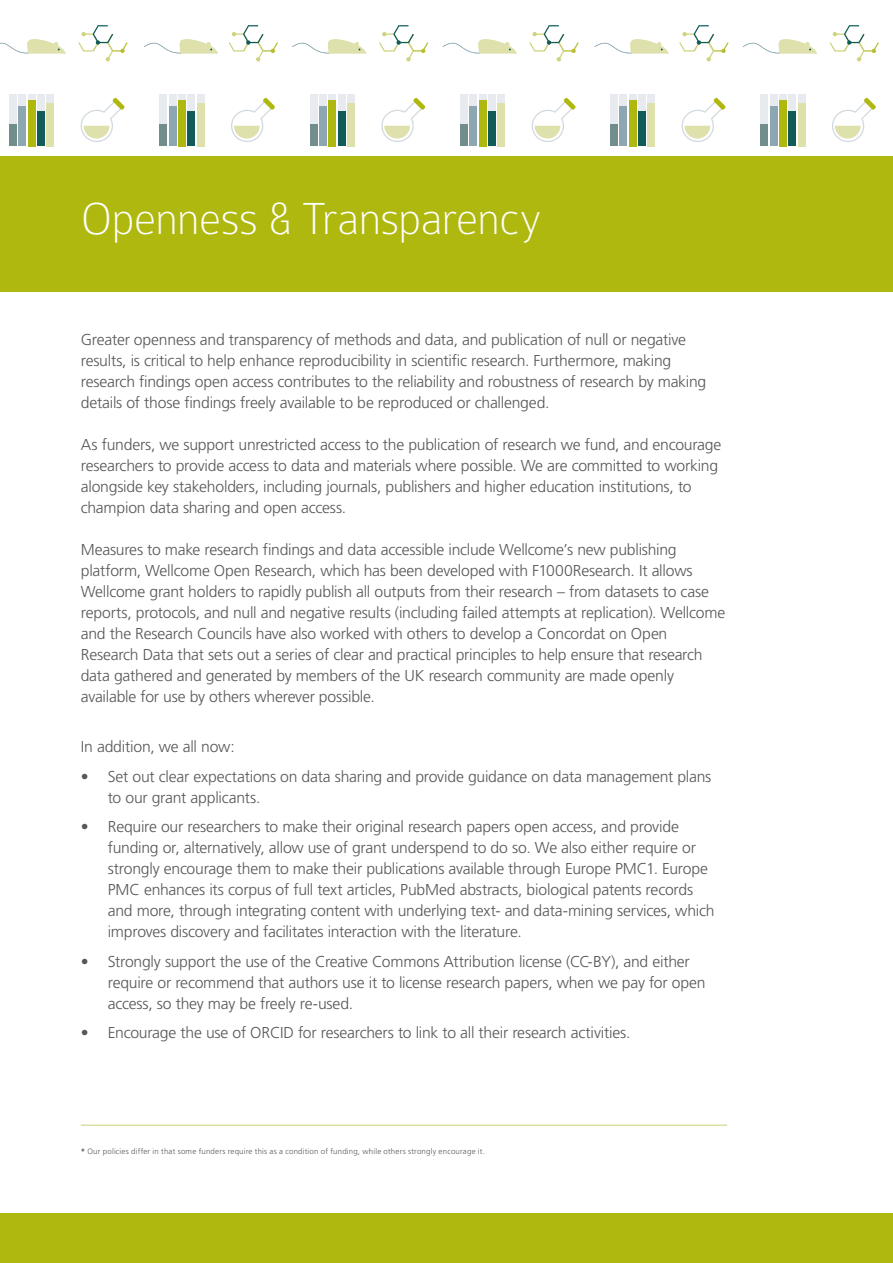
<style>
.page{position:relative;width:893px;height:1263px;background:#fff}
.page>*{position:absolute;margin:0;border:0;box-sizing:border-box;transform-origin:0 0}
.t1{font:100 48px "Colaborate";letter-spacing:-.015em;color:#fff}
.t2{font:300 15.75px/21px "Frutiger";letter-spacing:-.015em;color:#575756}
.t3{font:300 7.8px "Frutiger";letter-spacing:.025em;color:#575756}
.s1{font-weight:700}
</style>
<div class="page">
<div style="left:0;top:157px;width:893px;height:135px;background:#afb80f"></div>
<div style="left:0;top:1213px;width:893px;height:50px;background:#afb80f"></div>
<svg style="left:78px;top:25px;width:50px;height:36px"></svg>
<svg style="left:229px;top:25px;width:49px;height:36px"></svg>
<svg style="left:379px;top:25px;width:49px;height:36px"></svg>
<svg style="left:529px;top:25px;width:50px;height:36px"></svg>
<svg style="left:81px;top:98px;width:44px;height:44px"></svg>
<div style="left:19px;top:95px;width:7px;height:51px;background:#e7ebef"></div>
<div style="left:19px;top:107px;width:7px;height:39px;background:#8ca7b1"></div>
<div style="left:9px;top:95px;width:8px;height:51px;background:#e7ebef"></div>
<div style="left:9px;top:125px;width:8px;height:21px;background:#718e8d"></div>
<div style="left:28px;top:95px;width:7px;height:51px;background:#e7ebef"></div>
<div style="left:28px;top:100px;width:7px;height:46px;background:#afb80f"></div>
<div style="left:37px;top:95px;width:8px;height:51px;background:#e7ebef"></div>
<div style="left:37px;top:112px;width:8px;height:34px;background:#115c59"></div>
<div style="left:47px;top:95px;width:7px;height:51px;background:#e7ebef"></div>
<div style="left:47px;top:103px;width:7px;height:43px;background:#dee1ac"></div>
<svg style="left:231px;top:98px;width:44px;height:44px"></svg>
<div style="left:169px;top:95px;width:7px;height:51px;background:#e7ebef"></div>
<div style="left:169px;top:107px;width:7px;height:39px;background:#8ca7b1"></div>
<div style="left:160px;top:95px;width:7px;height:51px;background:#e7ebef"></div>
<div style="left:160px;top:125px;width:7px;height:21px;background:#718e8d"></div>
<div style="left:178px;top:95px;width:8px;height:51px;background:#e7ebef"></div>
<div style="left:178px;top:100px;width:8px;height:46px;background:#afb80f"></div>
<div style="left:188px;top:95px;width:7px;height:51px;background:#e7ebef"></div>
<div style="left:188px;top:112px;width:7px;height:34px;background:#115c59"></div>
<div style="left:197px;top:95px;width:7px;height:51px;background:#e7ebef"></div>
<div style="left:197px;top:103px;width:7px;height:43px;background:#dee1ac"></div>
<svg style="left:381px;top:98px;width:44px;height:44px"></svg>
<div style="left:319px;top:95px;width:8px;height:51px;background:#e7ebef"></div>
<div style="left:319px;top:107px;width:8px;height:39px;background:#8ca7b1"></div>
<div style="left:310px;top:95px;width:7px;height:51px;background:#e7ebef"></div>
<div style="left:310px;top:125px;width:7px;height:21px;background:#718e8d"></div>
<div style="left:329px;top:95px;width:7px;height:51px;background:#e7ebef"></div>
<div style="left:329px;top:100px;width:7px;height:46px;background:#afb80f"></div>
<div style="left:338px;top:95px;width:7px;height:51px;background:#e7ebef"></div>
<div style="left:338px;top:112px;width:7px;height:34px;background:#115c59"></div>
<div style="left:347px;top:95px;width:8px;height:51px;background:#e7ebef"></div>
<div style="left:347px;top:103px;width:8px;height:43px;background:#dee1ac"></div>
<svg style="left:532px;top:98px;width:44px;height:44px"></svg>
<div style="left:470px;top:95px;width:7px;height:51px;background:#e7ebef"></div>
<div style="left:470px;top:107px;width:7px;height:39px;background:#8ca7b1"></div>
<div style="left:460px;top:95px;width:8px;height:51px;background:#e7ebef"></div>
<div style="left:460px;top:125px;width:8px;height:21px;background:#718e8d"></div>
<div style="left:479px;top:95px;width:7px;height:51px;background:#e7ebef"></div>
<div style="left:479px;top:100px;width:7px;height:46px;background:#afb80f"></div>
<div style="left:488px;top:95px;width:8px;height:51px;background:#e7ebef"></div>
<div style="left:488px;top:112px;width:8px;height:34px;background:#115c59"></div>
<div style="left:498px;top:95px;width:7px;height:51px;background:#e7ebef"></div>
<div style="left:498px;top:103px;width:7px;height:43px;background:#dee1ac"></div>
<svg style="left:0;top:39px;width:66px;height:14px"></svg>
<svg style="left:144px;top:39px;width:74px;height:14px"></svg>
<svg style="left:292px;top:39px;width:74px;height:14px"></svg>
<svg style="left:443px;top:39px;width:74px;height:14px"></svg>
<svg style="left:679px;top:25px;width:50px;height:36px"></svg>
<svg style="left:829px;top:25px;width:50px;height:36px"></svg>
<svg style="left:682px;top:98px;width:44px;height:44px"></svg>
<div style="left:620px;top:95px;width:7px;height:51px;background:#e7ebef"></div>
<div style="left:620px;top:107px;width:7px;height:39px;background:#8ca7b1"></div>
<div style="left:610px;top:95px;width:8px;height:51px;background:#e7ebef"></div>
<div style="left:610px;top:125px;width:8px;height:21px;background:#718e8d"></div>
<div style="left:629px;top:95px;width:7px;height:51px;background:#e7ebef"></div>
<div style="left:629px;top:100px;width:7px;height:46px;background:#afb80f"></div>
<div style="left:638px;top:95px;width:8px;height:51px;background:#e7ebef"></div>
<div style="left:638px;top:112px;width:8px;height:34px;background:#115c59"></div>
<div style="left:647px;top:95px;width:8px;height:51px;background:#e7ebef"></div>
<div style="left:647px;top:103px;width:8px;height:43px;background:#dee1ac"></div>
<svg style="left:832px;top:98px;width:44px;height:44px"></svg>
<div style="left:770px;top:95px;width:7px;height:51px;background:#e7ebef"></div>
<div style="left:770px;top:107px;width:7px;height:39px;background:#8ca7b1"></div>
<div style="left:761px;top:95px;width:7px;height:51px;background:#e7ebef"></div>
<div style="left:761px;top:125px;width:7px;height:21px;background:#718e8d"></div>
<div style="left:779px;top:95px;width:8px;height:51px;background:#e7ebef"></div>
<div style="left:779px;top:100px;width:8px;height:46px;background:#afb80f"></div>
<div style="left:789px;top:95px;width:7px;height:51px;background:#e7ebef"></div>
<div style="left:789px;top:112px;width:7px;height:34px;background:#115c59"></div>
<div style="left:798px;top:95px;width:7px;height:51px;background:#e7ebef"></div>
<div style="left:798px;top:103px;width:7px;height:43px;background:#dee1ac"></div>
<svg style="left:594px;top:39px;width:75px;height:14px"></svg>
<svg style="left:743px;top:39px;width:74px;height:14px"></svg>
<hr style="left:81px;top:1125px;width:646px;height:1px;background:#ccd076">
<h1 class="t1" style="left:81px;top:194px;width:462px">Openness &amp; Transparency</h1>
<p class="t2" style="left:81px;top:329px;width:627px">Greater openness and transparency of methods and data, and publication of null or negative results, is critical to help enhance reproducibility in scientific research. Furthermore, making research findings open access contributes to the reliability and robustness of research by making details of those findings freely available to be reproduced or challenged.</p>
<p class="t2" style="left:81px;top:434px;width:642px">As funders, we support unrestricted access to the publication of research we fund, and encourage researchers to provide access to data and materials where possible. We are committed to working alongside key stakeholders, including journals, publishers and higher education institutions, to champion data sharing and open access.</p>
<p class="t2" style="left:81px;top:539px;width:646px">Measures to make research findings and data accessible include Wellcome’s new publishing platform, Wellcome Open Research, which has been developed with F1000Research. It allows Wellcome grant holders to rapidly publish all outputs from their research – from datasets to case reports, protocols, and null and negative results (including failed attempts at replication). Wellcome and the Research Councils have also worked with others to develop a Concordat on Open Research Data that sets out a series of clear and practical principles to help ensure that research data gathered and generated by members of the UK research community are made openly available for use by others wherever possible.</p>
<p class="t2" style="left:81px;top:736px;width:155px">In addition, we all now:</p>
<p class="t2" style="left:108px;top:766px;width:605px;text-indent:-27px">• Set out clear expectations on data sharing and provide guidance on data management plans to our grant applicants.</p>
<p class="t2" style="left:108px;top:816px;width:608px;text-indent:-27px">• Require our researchers to make their original research papers open access, and provide funding or, alternatively, allow use of grant underspend to do so. We also either require or strongly encourage them to make their publications available through Europe PMC1. Europe PMC enhances its corpus of full text articles, PubMed abstracts, biological patents records and more, through integrating content with underlying text- and data-mining services, which improves discovery and facilitates interaction with the literature.</p>
<p class="t2" style="left:108px;top:951px;width:599px;text-indent:-27px">• Strongly support the use of the Creative Commons Attribution license (CC-BY), and either require or recommend that authors use it to license research papers, when we pay for open access, so they may be freely re-used.</p>
<p class="t2" style="left:81px;top:1022px;width:551px">• Encourage the use of ORCID for researchers to link to all their research activities.</p>
<p class="t3" style="left:81px;top:1147px;width:406px"><span class="s1">*</span> Our policies differ in that some funders require this as a condition of funding, while others strongly encourage it.</p>
</div>
